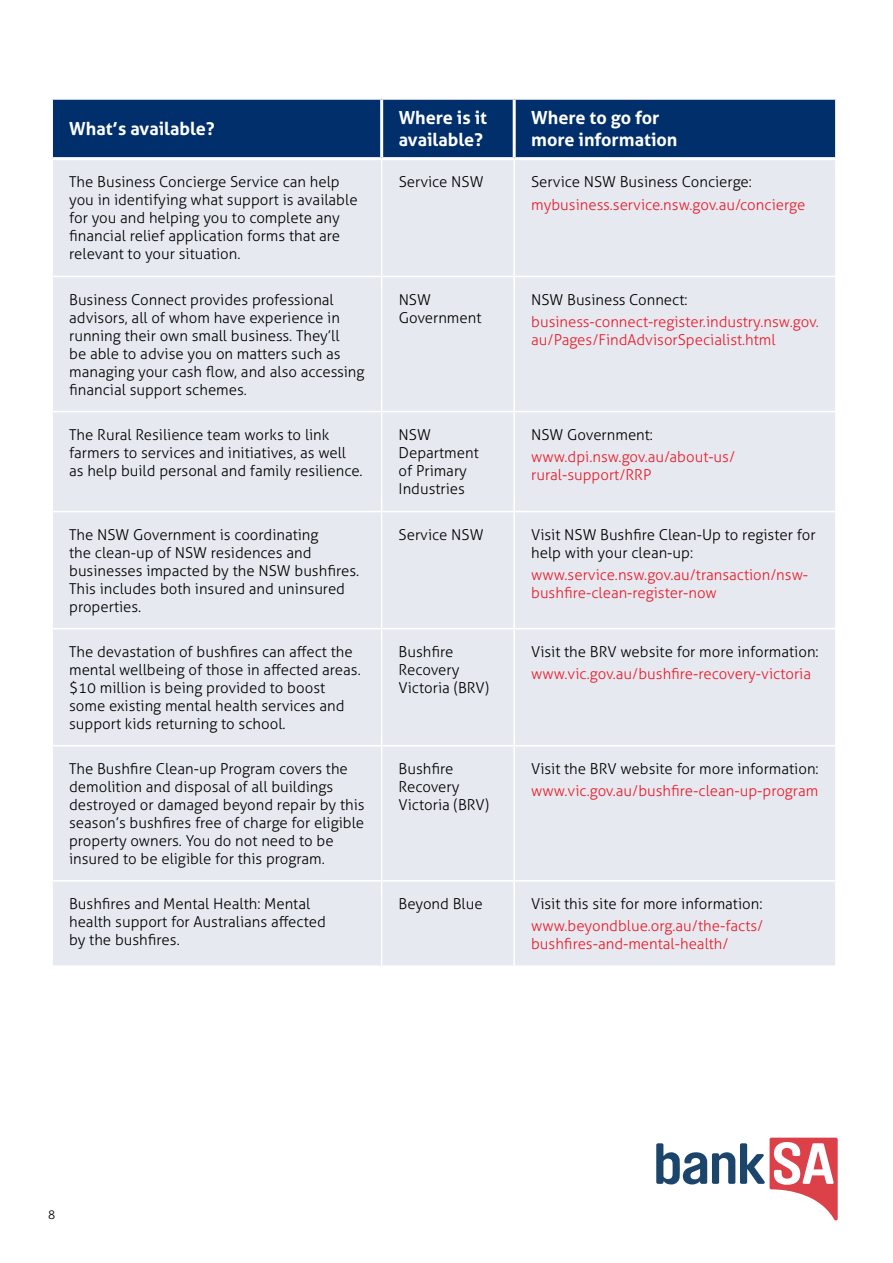
<style>
.page{position:relative;width:893px;height:1263px;background:#fff}
.page>*{position:absolute;margin:0;border:0;box-sizing:border-box;transform-origin:0 0}
.t1{font:700 18px/21.6px "Aller";color:#fff}
.t2{font:300 15px/18px "Aller";color:#000}
.t3{font:300 15px/18px "Aller";color:#e91b2b}
.t4{font:300 12px "Aller";color:#000}
</style>
<div class="page">
<div style="left:53px;top:100px;width:782px;height:57px;background:#002f6c"></div>
<div style="left:53px;top:160px;width:782px;height:805px;background:#e6eaf0"></div>
<hr style="left:381px;top:160px;width:1px;height:116px;background:#fff">
<hr style="left:513px;top:160px;width:2px;height:116px;background:#fff">
<hr style="left:51px;top:276px;width:331px;height:1px;background:#fff">
<hr style="left:382px;top:276px;width:132px;height:1px;background:#fff">
<hr style="left:381px;top:277px;width:1px;height:134px;background:#fff">
<hr style="left:514px;top:276px;width:323px;height:1px;background:#fff">
<hr style="left:513px;top:277px;width:2px;height:134px;background:#fff">
<hr style="left:51px;top:411px;width:331px;height:1px;background:#fff">
<hr style="left:382px;top:411px;width:132px;height:1px;background:#fff">
<hr style="left:381px;top:412px;width:1px;height:99px;background:#fff">
<hr style="left:514px;top:411px;width:323px;height:1px;background:#fff">
<hr style="left:513px;top:412px;width:2px;height:99px;background:#fff">
<hr style="left:51px;top:511px;width:331px;height:1px;background:#fff">
<hr style="left:382px;top:511px;width:132px;height:1px;background:#fff">
<hr style="left:381px;top:512px;width:1px;height:116px;background:#fff">
<hr style="left:514px;top:511px;width:323px;height:1px;background:#fff">
<hr style="left:513px;top:512px;width:2px;height:116px;background:#fff">
<hr style="left:381px;top:629px;width:1px;height:116px;background:#fff">
<hr style="left:514px;top:628px;width:323px;height:1px;background:#fff">
<hr style="left:513px;top:629px;width:2px;height:116px;background:#fff">
<hr style="left:51px;top:745px;width:331px;height:1px;background:#fff">
<hr style="left:382px;top:745px;width:132px;height:1px;background:#fff">
<hr style="left:381px;top:746px;width:1px;height:134px;background:#fff">
<hr style="left:514px;top:745px;width:323px;height:1px;background:#fff">
<hr style="left:513px;top:746px;width:2px;height:134px;background:#fff">
<hr style="left:51px;top:880px;width:331px;height:1px;background:#fff">
<hr style="left:382px;top:880px;width:132px;height:1px;background:#fff">
<hr style="left:381px;top:881px;width:1px;height:84px;background:#fff">
<hr style="left:514px;top:880px;width:323px;height:1px;background:#fff">
<hr style="left:513px;top:881px;width:2px;height:84px;background:#fff">
<hr style="left:51px;top:628px;width:331px;height:1px;background:#fff">
<hr style="left:382px;top:628px;width:132px;height:1px;background:#fff">
<hr style="left:380px;top:100px;width:3px;height:57px;background:#fff">
<hr style="left:513px;top:100px;width:3px;height:57px;background:#fff">
<svg style="left:656px;top:1138px;width:182px;height:82px"></svg>
<p class="t1" style="left:69px;top:118px;width:147px">What’s available?</p>
<p class="t1" style="left:399px;top:107px;width:90px">Where is it available?</p>
<p class="t1" style="left:531px;top:107px;width:148px">Where to go for more information</p>
<p class="t2" style="left:69px;top:173px;width:290px">The Business Concierge Service can help you in identifying what support is available for you and helping you to complete any financial relief application forms that are relevant to your situation.</p>
<p class="t2" style="left:399px;top:173px;width:86px">Service NSW</p>
<p class="t2" style="left:531px;top:173px;width:222px">Service NSW Business Concierge:</p>
<p class="t3" style="left:531px;top:195px;width:276px">mybusiness.service.nsw.gov.au/concierge</p>
<p class="t2" style="left:69px;top:290px;width:297px">Business Connect provides professional advisors, all of whom have experience in running their own small business. They’ll<br>be able to advise you on matters such as managing your cash flow, and also accessing financial support schemes.</p>
<p class="t2" style="left:399px;top:290px;width:84px">NSW<br>Government</p>
<p class="t2" style="left:531px;top:290px;width:158px">NSW Business Connect:</p>
<p class="t3" style="left:531px;top:312px;width:289px">business-connect-register.industry.nsw.gov. au/Pages/FindAdvisorSpecialist.html</p>
<p class="t2" style="left:69px;top:425px;width:295px">The Rural Resilience team works to link farmers to services and initiatives, as well as help build personal and family resilience.</p>
<p class="t2" style="left:399px;top:425px;width:82px">NSW<br>Department of Primary<br>Industries</p>
<p class="t2" style="left:531px;top:425px;width:123px">NSW Government:</p>
<p class="t3" style="left:531px;top:447px;width:206px">www.dpi.nsw.gov.au/about-us/ rural-support/RRP</p>
<p class="t2" style="left:69px;top:525px;width:292px">The NSW Government is coordinating<br>the clean-up of NSW residences and businesses impacted by the NSW bushfires.<br>This includes both insured and uninsured properties.</p>
<p class="t2" style="left:399px;top:525px;width:86px">Service NSW</p>
<p class="t2" style="left:531px;top:525px;width:286px">Visit NSW Bushfire Clean-Up to register for help with your clean-up:</p>
<p class="t3" style="left:531px;top:565px;width:279px">www.service.nsw.gov.au/transaction/nsw&shy;bushfire-clean-register-now</p>
<p class="t2" style="left:69px;top:642px;width:293px">The devastation of bushfires can affect the mental wellbeing of those in affected areas. $10 million is being provided to boost some existing mental health services and support kids returning to school.</p>
<p class="t2" style="left:399px;top:642px;width:92px">Bushfire<br>Recovery<br>Victoria (BRV)</p>
<p class="t2" style="left:531px;top:642px;width:289px">Visit the BRV website for more information:</p>
<p class="t3" style="left:531px;top:665px;width:281px">www.vic.gov.au/bushfire-recovery-victoria</p>
<p class="t2" style="left:69px;top:759px;width:297px">The Bushfire Clean-up Program covers the demolition and disposal of all buildings destroyed or damaged beyond repair by this season’s bushfires free of charge for eligible property owners. You do not need to be insured to be eligible for this program.</p>
<p class="t2" style="left:399px;top:759px;width:92px">Bushfire<br>Recovery<br>Victoria (BRV)</p>
<p class="t2" style="left:531px;top:759px;width:289px">Visit the BRV website for more information:</p>
<p class="t3" style="left:531px;top:782px;width:289px">www.vic.gov.au/bushfire-clean-up-program</p>
<p class="t2" style="left:69px;top:894px;width:258px">Bushfires and Mental Health: Mental health support for Australians affected by the bushfires.</p>
<p class="t2" style="left:399px;top:894px;width:86px">Beyond Blue</p>
<p class="t2" style="left:531px;top:894px;width:233px">Visit this site for more information:</p>
<p class="t3" style="left:531px;top:917px;width:234px">www.beyondblue.org.au/the-facts/ bushfires-and-mental-health/</p>
<p class="t4" style="left:48px;top:1207px;width:9px">8</p>
</div>
